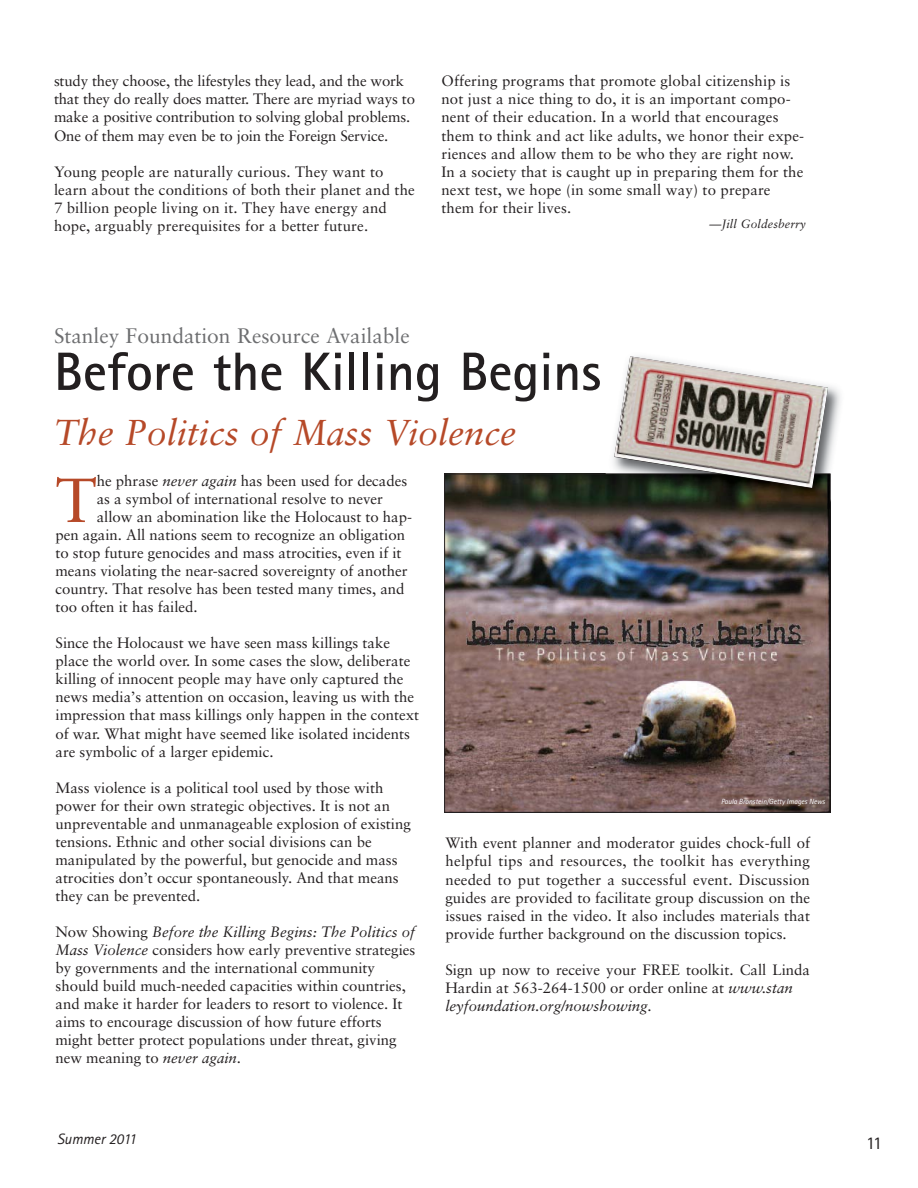
<style>
.page{position:relative;width:918px;height:1188px;background:#fff}
.page>*{position:absolute;margin:0;border:0;box-sizing:border-box;transform-origin:0 0}
.t1{font:62.1px "Sabon LT";color:#b64928}
.t2{font:700 54px "Rotis Sans Serif";color:#231f20}
.t3{font:italic 36px "Sabon LT";color:#b64928}
.t4{font:21px "Sabon LT";color:#6d6e70}
.t5{font:18px "Rotis Sans Serif";color:#231f20}
.t6{font:15px/18px "Sabon LT";color:#231f20}
.t7{font:italic 15px "Rotis Sans Serif";color:#231f20}
.t8{font:italic 12px "Sabon LT";letter-spacing:.01em;color:#231f20}
.t9{font:italic 7.5px "Rotis Sans Serif";color:#fff}
.s1{font-style:italic}
</style>
<div class="page">
<img style="left:446px;top:476px;width:383px;height:335px">
<img style="left:606px;top:386px;width:234px;height:88px">
<img style="left:608px;top:474px;width:222px;height:35px">
<img style="left:614px;top:356px;width:214px;height:132px">
<p class="t6" style="left:54px;top:73px;width:363px">study they choose, the lifestyles they lead, and the work that they do really does matter. There are myriad ways to make a positive contribution to solving global problems.<br>One of them may even be to join the Foreign Service.</p>
<p class="t6" style="left:54px;top:163px;width:362px">Young people are naturally curious. They want to learn about the conditions of both their planet and the 7 billion people living on it. They have energy and hope, arguably prerequisites for a better future.</p>
<p class="t6" style="left:441px;top:73px;width:364px">Offering programs that promote global citizenship is not just a nice thing to do, it is an important compo&shy;nent of their education. In a world that encourages them to think and act like adults, we honor their expe&shy;riences and allow them to be who they are right now.<br>In a society that is caught up in preparing them for the next test, we hope (in some small way) to prepare them for their lives.</p>
<p class="t8" style="left:710px;top:218px;width:98px">—Jill Goldesberry</p>
<h3 class="t4" style="left:54px;top:326px;width:357px">Stanley Foundation Resource Available</h3>
<h2 class="t2" style="left:54px;top:353px;width:549px">Before the Killing Begins</h2>
<h3 class="t3" style="left:54px;top:415px;width:464px">The Politics of Mass Violence</h3>
<h1 class="t1" style="left:56px;top:470px;width:43px">T</h1>
<p class="t6" style="left:97px;top:473px;width:312px">he phrase <span class="s1">never again</span> has been used for decades</p>
<p class="t6" style="left:97px;top:491px;width:288px">as a symbol of international resolve to never</p>
<p class="t6" style="left:97px;top:509px;width:317px">allow an abomination like the Holocaust to hap-</p>
<p class="t6" style="left:56px;top:527px;width:351px">pen again. All nations seem to recognize an obligation</p>
<p class="t6" style="left:56px;top:545px;width:348px">to stop future genocides and mass atrocities, even if it</p>
<p class="t6" style="left:56px;top:563px;width:354px">means violating the near-sacred sovereignty of another</p>
<p class="t6" style="left:56px;top:581px;width:351px">country. That resolve has been tested many times, and</p>
<p class="t6" style="left:56px;top:599px;width:144px">too often it has failed.</p>
<p class="t6" style="left:56px;top:635px;width:365px">Since the Holocaust we have seen mass killings take place the world over. In some cases the slow, deliberate killing of innocent people may have only captured the news media’s attention on occasion, leaving us with the impression that mass killings only happen in the context of war. What might have seemed like isolated incidents are symbolic of a larger epidemic.</p>
<p class="t6" style="left:56px;top:779px;width:357px">Mass violence is a political tool used by those with power for their own strategic objectives. It is not an unpreventable and unmanageable explosion of existing tensions. Ethnic and other social divisions can be manipulated by the powerful, but genocide and mass atrocities don’t occur spontaneously. And that means they can be prevented.</p>
<p class="t6" style="left:56px;top:924px;width:361px">Now Showing <span class="s1">Before the Killing Begins: The Politics of Mass Violence</span> considers how early preventive strategies by governments and the international community should build much-needed capacities within countries, and make it harder for leaders to resort to violence. It aims to encourage discussion of how future efforts might better protect populations under threat, giving new meaning to <span class="s1">never again</span>.</p>
<p class="t9" style="left:721px;top:799px;width:105px">Paula Bronstein/Getty Images News</p>
<p class="t6" style="left:446px;top:835px;width:366px;text-align:justify">With event planner and moderator guides chock-full of helpful tips and resources, the toolkit has everything needed to put together a successful event. Discussion guides are provided to facilitate group discussion on the issues raised in the video. It also includes materials that provide further background on the discussion topics.</p>
<p class="t6" style="left:446px;top:961px;width:366px">Sign up now to receive your FREE toolkit. Call Linda<br>Hardin at 563-264-1500 or order online at <span class="s1">www.stan leyfoundation.org/nowshowing.</span></p>
<p class="t7" style="left:57px;top:1134px;width:81px">Summer 2011</p>
<p class="t5" style="left:866px;top:1137px;width:18px">11</p>
</div>
